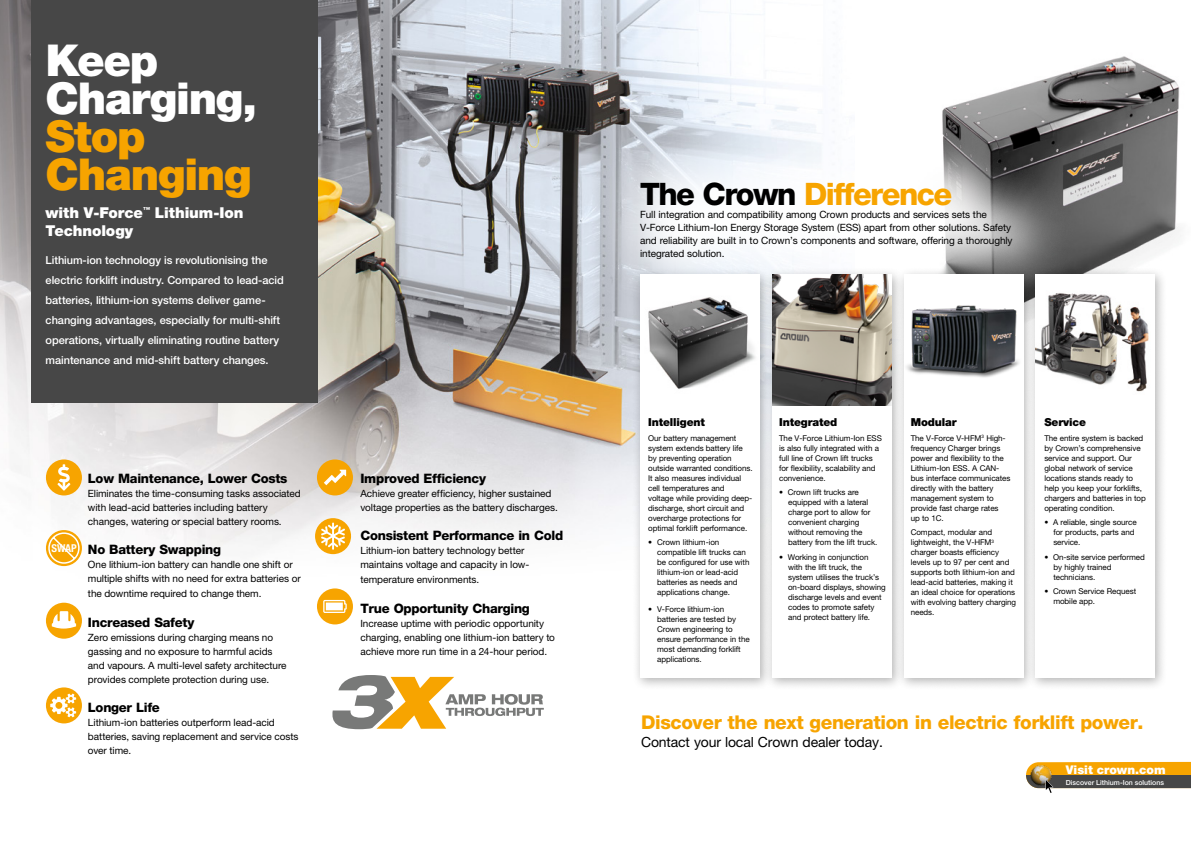
<style>
.page{position:relative;width:1191px;height:842px;background:#fff}
.page>*{position:absolute;margin:0;border:0;box-sizing:border-box;transform-origin:0 0}
.t1{font:900 44px/38px "Helvetica Neue LT Std";letter-spacing:-.03em;color:#fff}
.t2{font:900 44px/38px "Helvetica Neue LT Std";letter-spacing:-.03em;color:#f7a400}
.t3{font:800 31px "Helvetica Neue LT Std";letter-spacing:-.05em;color:#f7a400}
.t4{font:800 19px "Helvetica Neue LT Std";letter-spacing:-.02em;color:#f7a400}
.t5{font:900 15px/18px "Helvetica Neue LT Std";letter-spacing:-.01em;color:#fff}
.t6{font:14px "Helvetica Neue LT Std";letter-spacing:-.01em;color:#000}
.t7{font:800 13px "Helvetica Neue LT Std";letter-spacing:-.02em;color:#000}
.t8{font:900 12px "Helvetica Neue LT Std";color:#fff}
.t9{font:500 11px/20px "Helvetica Neue LT Std";letter-spacing:-.005em;color:#fff}
.t10{font:900 11px "Helvetica Neue LT Std";letter-spacing:-.01em;color:#000}
.t11{font:700 condensed 10.9px "Helvetica Neue LT Std";color:#fff}
.t12{font:10px/14px "Helvetica Neue LT Std";letter-spacing:-.005em;color:#000}
.t13{font:8px/10px "Helvetica Neue LT Std";letter-spacing:-.01em;color:#000}
.t14{font:500 7px "Helvetica Neue LT Std";color:#fff}
.s1{color:#000}
</style>
<div class="page">
<img style="left:0;top:0;width:822px;height:567px">
<img style="left:942px;top:56px;width:238px;height:210px">
<div style="left:632px;top:266px;width:141px;height:425px;background:#000;opacity:.3"></div>
<div style="left:640px;top:274px;width:120px;height:404px;background:#fff"></div>
<div style="left:764px;top:266px;width:140px;height:425px;background:#000;opacity:.3"></div>
<div style="left:772px;top:274px;width:119px;height:404px;background:#fff"></div>
<div style="left:895px;top:266px;width:141px;height:425px;background:#000;opacity:.3"></div>
<div style="left:903px;top:274px;width:120px;height:404px;background:#fff"></div>
<div style="left:1027px;top:266px;width:140px;height:425px;background:#000;opacity:.3"></div>
<div style="left:1035px;top:274px;width:120px;height:404px;background:#fff"></div>
<div style="left:31px;top:0;width:286px;height:403px;background:#474747"></div>
<svg style="left:594px;top:127px;width:482px;height:186px"></svg>
<img style="left:772px;top:274px;width:119px;height:131px">
<img style="left:640px;top:284px;width:119px;height:105px">
<img style="left:903px;top:297px;width:120px;height:108px">
<img style="left:1035px;top:274px;width:114px;height:118px">
<svg style="left:1026px;top:762px;width:165px;height:31px;background:#af8d4b"></svg>
<div style="left:317px;top:459px;width:36px;height:36px;background:#f7a400;border-radius:50%"></div>
<svg style="left:324px;top:470px;width:22px;height:15px"></svg>
<div style="left:46px;top:459px;width:36px;height:36px;background:#f7a400;border-radius:50%"></div>
<svg style="left:57px;top:464px;width:13px;height:27px"></svg>
<div style="left:317px;top:588px;width:36px;height:36px;background:#f7a400;border-radius:50%"></div>
<svg style="left:323px;top:600px;width:24px;height:13px"></svg>
<div style="left:46px;top:603px;width:36px;height:36px;background:#f7a400;border-radius:50%"></div>
<svg style="left:52px;top:611px;width:24px;height:18px"></svg>
<div style="left:46px;top:687px;width:36px;height:36px;background:#f7a400;border-radius:50%"></div>
<svg style="left:50px;top:693px;width:26px;height:24px"></svg>
<div style="left:46px;top:530px;width:36px;height:36px;background:#f7a400;border-radius:50%"></div>
<svg style="left:48px;top:532px;width:32px;height:32px"></svg>
<div style="left:315px;top:518px;width:36px;height:36px;background:#f7a400;border-radius:50%"></div>
<svg style="left:321px;top:522px;width:24px;height:28px"></svg>
<svg style="left:332px;top:675px;width:212px;height:55px"></svg>
<h1 class="t1" style="left:46px;top:41px;width:213px">Keep<br>Charging,</h1>
<h1 class="t2" style="left:46px;top:117px;width:208px">Stop<br>Changing</h1>
<h3 class="t5" style="left:46px;top:204px;width:199px">with V-Force<sup>™</sup> Lithium-Ion<br>Technology</h3>
<p class="t9" style="left:46px;top:250px;width:240px">Lithium-ion technology is revolutionising the electric forklift industry. Compared to lead-acid batteries, lithium-ion systems deliver game&shy;changing advantages, especially for multi-shift operations, virtually eliminating routine battery maintenance and mid-shift battery changes.</p>
<h3 class="t11" style="left:52px;top:541px;width:27px">SWAP</h3>
<h3 class="t7" style="left:88px;top:471px;width:201px">Low Maintenance, Lower Costs</h3>
<p class="t12" style="left:88px;top:486px;width:214px">Eliminates the time-consuming tasks associated with lead-acid batteries including battery changes, watering or special battery rooms.</p>
<h3 class="t7" style="left:88px;top:542px;width:135px">No Battery Swapping</h3>
<p class="t12" style="left:88px;top:557px;width:214px">One lithium-ion battery can handle one shift or multiple shifts with no need for extra batteries or</p>
<p class="t12" style="left:88px;top:586px;width:175px">the downtime required to change them.</p>
<h3 class="t7" style="left:88px;top:615px;width:108px">Increased Safety</h3>
<p class="t12" style="left:88px;top:630px;width:200px">Zero emissions during charging means no gassing and no exposure to harmful acids and vapours. A multi-level safety architecture provides complete protection during use.</p>
<h3 class="t7" style="left:88px;top:700px;width:73px">Longer Life</h3>
<p class="t12" style="left:88px;top:715px;width:212px">Lithium-ion batteries outperform lead-acid batteries, saving replacement and service costs over time.</p>
<h3 class="t7" style="left:360px;top:471px;width:127px">Improved Efficiency</h3>
<p class="t12" style="left:360px;top:486px;width:199px">Achieve greater efficiency, higher sustained voltage properties as the battery discharges.</p>
<h3 class="t7" style="left:360px;top:528px;width:204px">Consistent Performance in Cold</h3>
<p class="t12" style="left:360px;top:543px;width:170px">Lithium-ion battery technology better maintains voltage and capacity in low-</p>
<p class="t12" style="left:360px;top:572px;width:120px">temperature environments.</p>
<h3 class="t7" style="left:360px;top:601px;width:171px">True Opportunity Charging</h3>
<p class="t12" style="left:360px;top:616px;width:196px">Increase uptime with periodic opportunity charging, enabling one lithium-ion battery to achieve more run time in a 24-hour period.</p>
<h2 class="t3" style="left:640px;top:175px;width:314px"><span class="s1">The Crown</span> Difference</h2>
<p class="t12" style="left:640px;top:207px;width:374px;line-height:13px">Full integration and compatibility among Crown products and services sets the V-Force Lithium-Ion Energy Storage System (ESS) apart from other solutions. Safety and reliability are built in to Crown’s components and software, offering a thoroughly integrated solution.</p>
<h3 class="t10" style="left:648px;top:416px;width:58px">Intelligent</h3>
<p class="t13" style="left:648px;top:433px;width:106px">Our battery management system extends battery life by preventing operation outside warranted conditions.<br>It also measures individual cell temperatures and<br>voltage while providing deep&shy;discharge, short circuit and overcharge protections for optimal forklift performance.</p>
<p class="t13" style="left:657px;top:537px;width:94px;text-indent:-9px">• Crown lithium-ion compatible lift trucks can be configured for use with lithium-ion or lead-acid batteries as needs and applications change.</p>
<p class="t13" style="left:657px;top:604px;width:94px;text-indent:-9px">• V-Force lithium-ion batteries are tested by<br>Crown engineering to ensure performance in the most demanding forklift applications.</p>
<h3 class="t10" style="left:779px;top:416px;width:60px">Integrated</h3>
<p class="t13" style="left:779px;top:433px;width:104px">The V-Force Lithium-Ion ESS is also fully integrated with a full line of Crown lift trucks for flexibility, scalability and convenience.</p>
<p class="t13" style="left:788px;top:487px;width:91px;text-indent:-9px">• Crown lift trucks are equipped with a lateral charge port to allow for convenient charging without removing the battery from the lift truck.</p>
<p class="t13" style="left:788px;top:552px;width:99px;text-indent:-9px">• Working in conjunction<br>with the lift truck, the system utilises the truck’s on-board displays, showing discharge levels and event codes to promote safety and protect battery life.</p>
<h3 class="t10" style="left:910px;top:416px;width:47px">Modular</h3>
<p class="t13" style="left:910px;top:433px;width:101px">The V-Force V-HFM<sup>3</sup> High&shy;frequency Charger brings power and flexibility to the<br>Lithium-Ion ESS. A CAN&shy;bus interface communicates directly with the battery management system to provide fast charge rates<br>up to 1C.</p>
<p class="t13" style="left:910px;top:527px;width:107px">Compact, modular and lightweight, the V-HFM<sup>3 </sup>charger boasts efficiency levels up to 97 per cent and supports both lithium-ion and lead-acid batteries, making it an ideal choice for operations with evolving battery charging needs.</p>
<h3 class="t10" style="left:1044px;top:416px;width:43px">Service</h3>
<p class="t13" style="left:1044px;top:433px;width:103px">The entire system is backed by Crown’s comprehensive service and support. Our global network of service locations stands ready to help you keep your forklifts, chargers and batteries in top operating condition.</p>
<p class="t13" style="left:1053px;top:517px;width:85px;text-indent:-9px">• A reliable, single source for products, parts and service.</p>
<p class="t13" style="left:1053px;top:552px;width:93px;text-indent:-9px">• On-site service performed by highly trained technicians.</p>
<p class="t13" style="left:1053px;top:586px;width:84px;text-indent:-9px">• Crown Service Request mobile app.</p>
<h3 class="t4" style="left:641px;top:711px;width:504px">Discover the next generation in electric forklift power.</h3>
<h3 class="t6" style="left:641px;top:734px;width:243px">Contact your local Crown dealer today.</h3>
<h3 class="t8" style="left:1065px;top:762px;width:101px">Visit crown.com</h3>
<p class="t14" style="left:1065px;top:778px;width:100px">Discover Lithium-Ion solutions</p>
</div>
